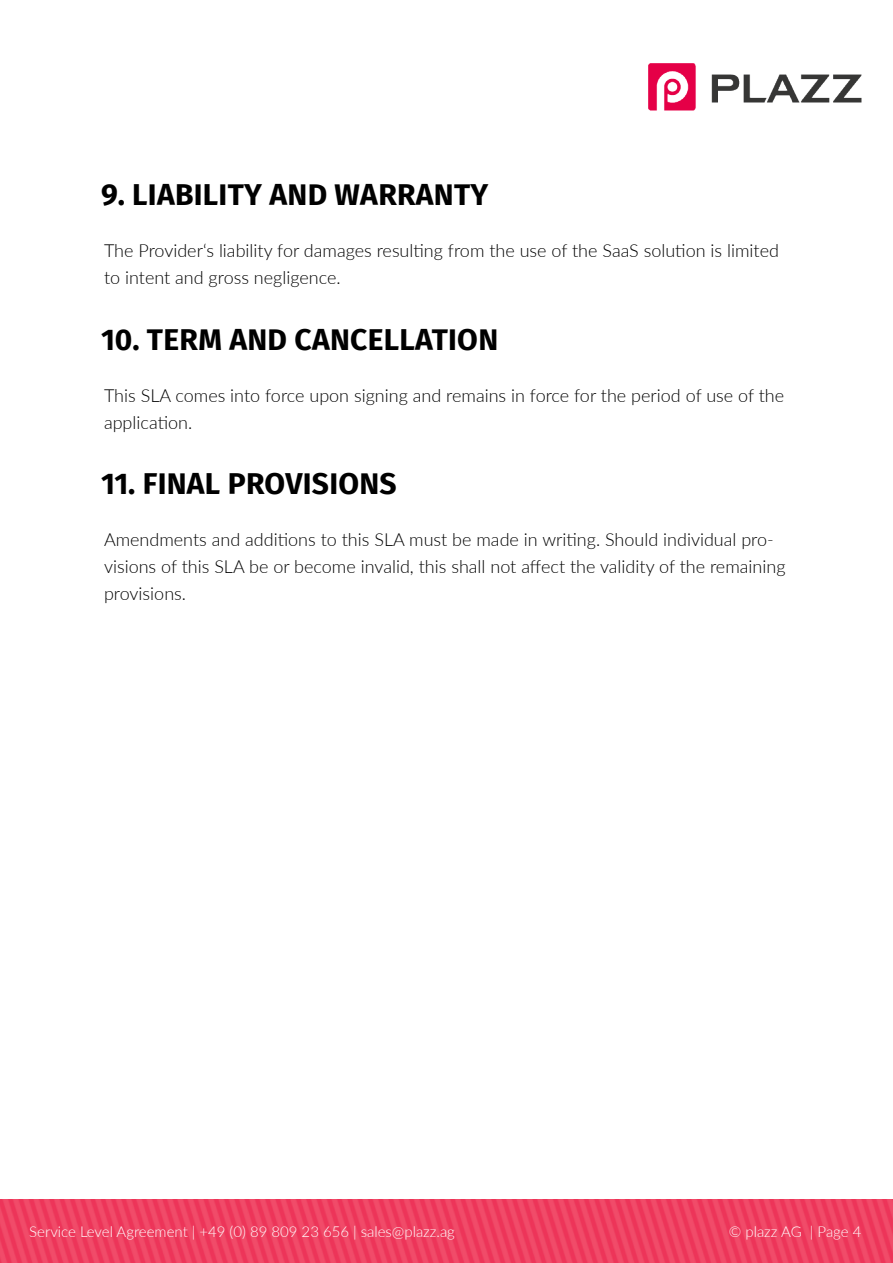
<style>
.page{position:relative;width:893px;height:1263px;background:#fff}
.page>*{position:absolute;margin:0;border:0;box-sizing:border-box;transform-origin:0 0}
.t1{font:700 30px "Fira Sans";letter-spacing:.01em;color:#000}
.t2{font:300 18px/27px "Lato";color:#000}
.t3{font:300 15px "Lato";color:#fff}
</style>
<div class="page">
<img style="left:0;top:1199px;width:893px;height:64px">
<img style="left:649px;top:64px;width:212px;height:47px">
<h1 class="t1" style="left:101px;top:169px;width:389px">9. LIABILITY AND WARRANTY</h1>
<p class="t2" style="left:104px;top:237px;width:677px">The Provider‘s liability for damages resulting from the use of the SaaS solution is limited to intent and gross negligence.</p>
<h1 class="t1" style="left:101px;top:314px;width:399px">10. TERM AND CANCELLATION</h1>
<p class="t2" style="left:104px;top:381px;width:682px">This SLA comes into force upon signing and remains in force for the period of use of the application.</p>
<h1 class="t1" style="left:101px;top:458px;width:297px">11. FINAL PROVISIONS</h1>
<p class="t2" style="left:104px;top:525px;width:683px">Amendments and additions to this SLA must be made in writing. Should individual pro&shy;visions of this SLA be or become invalid, this shall not affect the validity of the remaining provisions.</p>
<p class="t3" style="left:29px;top:1221px;width:427px">Service Level Agreement | +49 (0) 89 809 23 656 | sales@plazz.ag</p>
<p class="t3" style="left:729px;top:1221px;width:134px">© plazz AG | Page 4</p>
</div>
